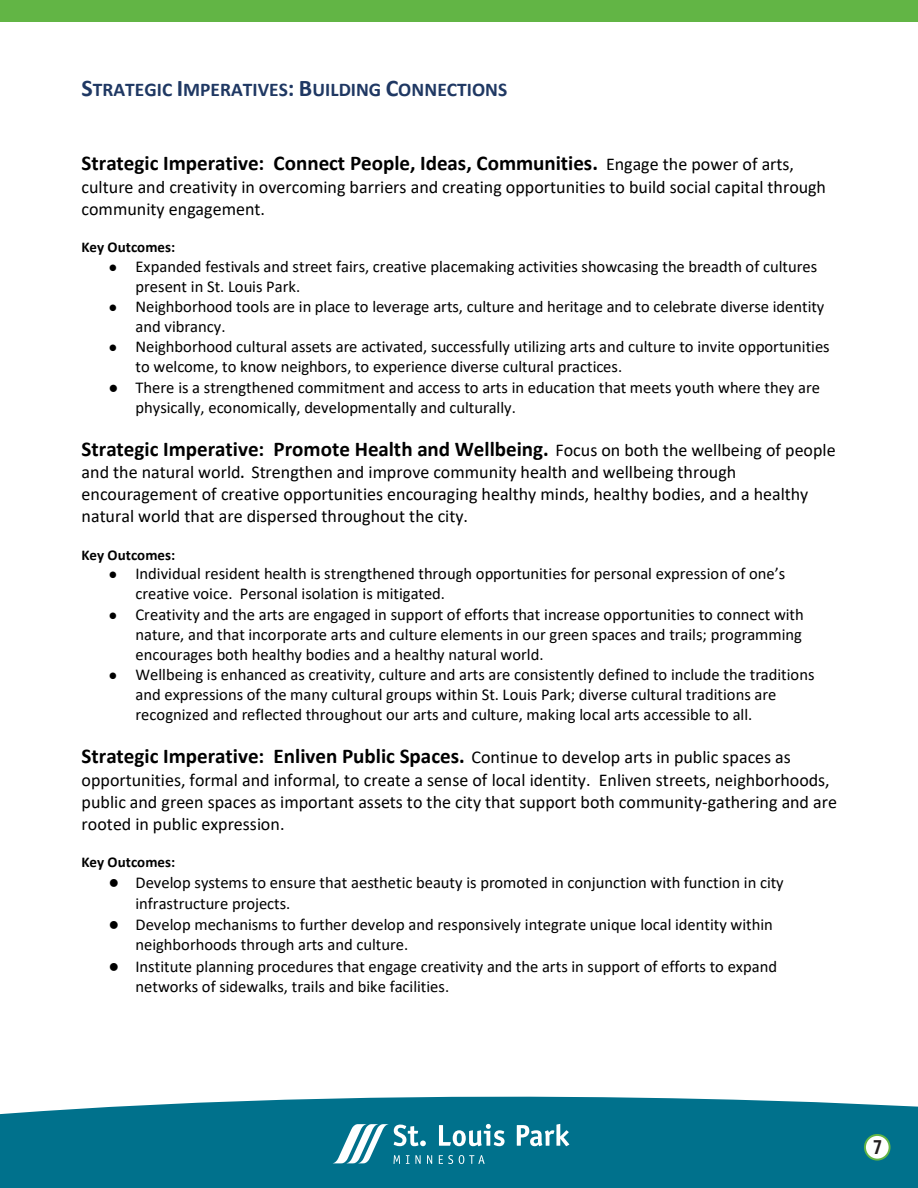
<style>
.page{position:relative;width:918px;height:1188px;background:#fff}
.page>*{position:absolute;margin:0;border:0;box-sizing:border-box;transform-origin:0 0}
.t1{font:700 21px "Calibri";color:#000}
.t2{font:700 19.5px "Calibri";color:#1f3863}
.t3{font:700 condensed 19.2px "Open Sans";color:#231f20}
.t4{font:18px/22px "Calibri";color:#000}
.t5{font:16.5px/20.1px "Calibri";color:#000}
.t6{font:700 15px "Calibri";letter-spacing:.005em;color:#000}
.s1{font-size:24px}
.s2{font-weight:400;font-size:18px}
.s3{font-size:15px}
.s4{font-weight:700;font-size:15px}
.s5{font-size:18px}
</style>
<div class="page">
<div style="left:0;top:1096px;width:918px;height:92px;background:#00718c"></div>
<svg style="left:439px;top:1124px;width:66px;height:22px"></svg>
<svg style="left:517px;top:1124px;width:52px;height:22px"></svg>
<svg style="left:439px;top:1155px;width:14px;height:9px"></svg>
<svg style="left:459px;top:1155px;width:26px;height:9px"></svg>
<svg style="left:332px;top:1124px;width:100px;height:40px"></svg>
<div style="left:0;top:0;width:918px;height:22px;background:#62b545"></div>
<div style="left:865px;top:1135px;width:25px;height:25px;background:#fff;border-radius:50%"></div>
<div style="left:864px;top:1134px;width:27px;height:27px;border:2px solid #62b545;border-radius:50%"></div>
<p class="t2" style="left:82px;top:75px;width:427px"><span class="s1">S</span>TRATEGIC <span class="s1">I</span>MPERATIVES<span class="s1">: B</span>UILDING <span class="s1">C</span>ONNECTIONS</p>
<p class="t1" style="left:82px;top:148px;width:714px">Strategic Imperative: Connect People, Ideas, Communities. <span class="s2">Engage the power of arts,</span></p>
<p class="t4" style="left:82px;top:175px;width:746px">culture and creativity in overcoming barriers and creating opportunities to build social capital through community engagement.</p>
<p class="t6" style="left:82px;top:237px;width:95px">Key Outcomes:</p>
<p class="t5" style="left:136px;top:256px;width:683px;text-indent:-27px"><span class="s3">●</span> Expanded festivals and street fairs, creative placemaking activities showcasing the breadth of cultures present in St. Louis Park.</p>
<p class="t5" style="left:136px;top:296px;width:690px;text-indent:-27px"><span class="s3">●</span> Neighborhood tools are in place to leverage arts, culture and heritage and to celebrate diverse identity and vibrancy.</p>
<p class="t5" style="left:136px;top:337px;width:696px;text-indent:-27px"><span class="s3">●</span> Neighborhood cultural assets are activated, successfully utilizing arts and culture to invite opportunities to welcome, to know neighbors, to experience diverse cultural practices.</p>
<p class="t5" style="left:136px;top:377px;width:686px;text-indent:-27px">● There is a strengthened commitment and access to arts in education that meets youth where they are physically, economically, developmentally and culturally.</p>
<p class="t1" style="left:82px;top:434px;width:756px">Strategic Imperative: Promote Health and Wellbeing. <span class="s2">Focus on both the wellbeing of people</span></p>
<p class="t4" style="left:82px;top:461px;width:728px">and the natural world<span class="s4">.</span> Strengthen and improve community health and wellbeing through encouragement of creative opportunities encouraging healthy minds, healthy bodies, and a healthy natural world that are dispersed throughout the city.</p>
<p class="t6" style="left:82px;top:544px;width:95px">Key Outcomes:</p>
<p class="t5" style="left:136px;top:563px;width:651px;text-indent:-27px"><span class="s3">●</span> Individual resident health is strengthened through opportunities for personal expression of one’s creative voice. Personal isolation is mitigated.</p>
<p class="t5" style="left:136px;top:604px;width:670px;text-align:justify;text-indent:-27px"><span class="s3">●</span> Creativity and the arts are engaged in support of efforts that increase opportunities to connect with nature, and that incorporate arts and culture elements in our green spaces and trails; programming encourages both healthy bodies and a healthy natural world.</p>
<p class="t5" style="left:136px;top:664px;width:681px;text-indent:-27px"><span class="s3">●</span> Wellbeing is enhanced as creativity, culture and arts are consistently defined to include the traditions and expressions of the many cultural groups within St. Louis Park; diverse cultural traditions are recognized and reflected throughout our arts and culture, making local arts accessible to all.</p>
<p class="t1" style="left:82px;top:741px;width:711px">Strategic Imperative: Enliven Public Spaces. <span class="s2">Continue to develop arts in public spaces as</span></p>
<p class="t4" style="left:82px;top:768px;width:757px">opportunities, formal and informal, to create a sense of local identity. Enliven streets, neighborhoods, public and green spaces as important assets to the city that support both community-gathering and are rooted in public expression.</p>
<p class="t6" style="left:82px;top:852px;width:95px">Key Outcomes:</p>
<p class="t5" style="left:135px;top:872px;width:650px;text-indent:-27px"><span class="s5">●</span> Develop systems to ensure that aesthetic beauty is promoted in conjunction with function in city infrastructure projects.</p>
<p class="t5" style="left:136px;top:914px;width:639px;text-indent:-27px"><span class="s5">●</span> Develop mechanisms to further develop and responsively integrate unique local identity within neighborhoods through arts and culture.</p>
<p class="t5" style="left:136px;top:956px;width:643px;text-indent:-27px"><span class="s5">●</span> Institute planning procedures that engage creativity and the arts in support of efforts to expand networks of sidewalks, trails and bike facilities.</p>
<p class="t3" style="left:873px;top:1133px;width:10px">7</p>
</div>
